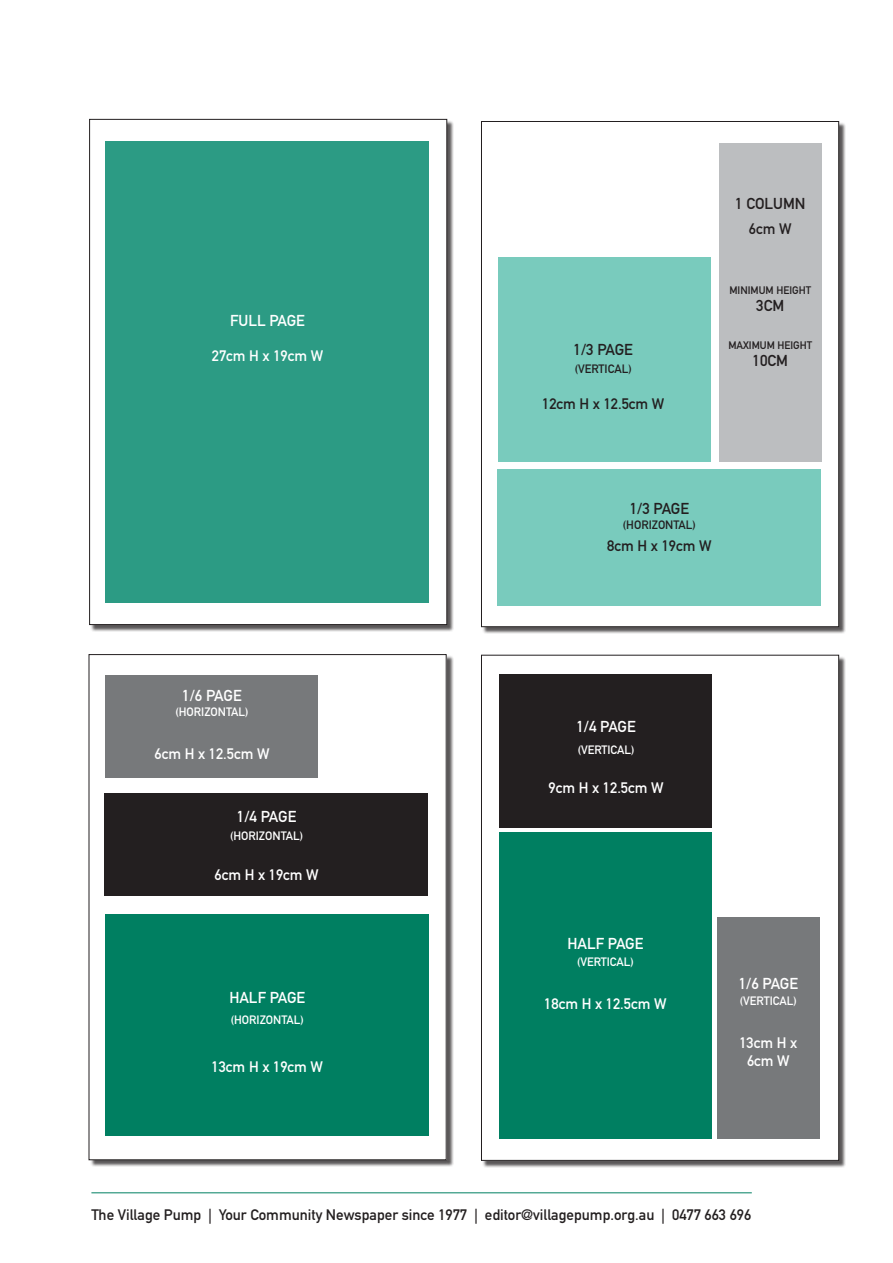
<style>
.page{position:relative;width:893px;height:1263px;background:#fff}
.page>*{position:absolute;margin:0;border:0;box-sizing:border-box;transform-origin:0 0}
.t1{font:15.6px "DIN Mittelschrift Std";color:#fff}
.t2{font:15.6px "DIN Mittelschrift Std";color:#231f20}
.t3{font:15px "DIN Mittelschrift Std";color:#231f20}
.t4{font:15px/18px "DIN Mittelschrift Std";color:#fff;text-align:center}
.t5{font:12px "DIN Mittelschrift Std";color:#fff}
.t6{font:12px "DIN Mittelschrift Std";color:#231f20}
.t7{font:10.8px "DIN Mittelschrift Std";color:#231f20}
</style>
<div class="page">
<div style="left:90px;top:655px;width:364px;height:512px;background:#231f20;opacity:.75"></div>
<div style="left:89px;top:655px;width:357px;height:505px;background:#fff"></div>
<div style="left:106px;top:914px;width:323px;height:221px;background:#007f61"></div>
<div style="left:105px;top:793px;width:323px;height:102px;background:#231f20"></div>
<div style="left:105px;top:676px;width:213px;height:102px;background:#77797b"></div>
<div style="left:482px;top:656px;width:364px;height:512px;background:#231f20;opacity:.75"></div>
<div style="left:481px;top:655px;width:358px;height:505px;background:#fff"></div>
<div style="left:499px;top:832px;width:213px;height:306px;background:#007f61"></div>
<div style="left:499px;top:675px;width:213px;height:153px;background:#231f20"></div>
<div style="left:718px;top:917px;width:102px;height:221px;background:#77797b"></div>
<div style="left:482px;top:122px;width:364px;height:512px;background:#231f20;opacity:.75"></div>
<div style="left:481px;top:121px;width:358px;height:506px;background:#fff"></div>
<div style="left:498px;top:469px;width:323px;height:136px;background:#79cbbd"></div>
<div style="left:719px;top:143px;width:102px;height:319px;background:#bcbec0"></div>
<div style="left:498px;top:258px;width:212px;height:204px;background:#79cbbd"></div>
<div style="left:90px;top:120px;width:364px;height:512px;background:#231f20;opacity:.75"></div>
<div style="left:90px;top:119px;width:357px;height:505px;background:#fff"></div>
<div style="left:106px;top:141px;width:323px;height:462px;background:#2c9b84"></div>
<hr style="left:91px;top:1192px;width:661px;height:1px;background:#007f61">
<p class="t1" style="left:230px;top:311px;width:76px">FULL PAGE</p>
<p class="t4" style="left:212px;top:346px;width:113px">27cm H x 19cm W</p>
<p class="t1" style="left:182px;top:686px;width:61px">1/6 PAGE</p>
<p class="t5" style="left:175px;top:705px;width:75px">(HORIZONTAL)</p>
<p class="t4" style="left:154px;top:745px;width:117px">6cm H x 12.5cm W</p>
<p class="t1" style="left:237px;top:808px;width:61px">1/4 PAGE</p>
<p class="t5" style="left:230px;top:829px;width:75px">(HORIZONTAL)</p>
<p class="t4" style="left:214px;top:865px;width:106px">6cm H x 19cm W</p>
<p class="t1" style="left:229px;top:988px;width:77px">HALF PAGE</p>
<p class="t5" style="left:231px;top:1013px;width:75px">(HORIZONTAL)</p>
<p class="t4" style="left:212px;top:1058px;width:113px">13cm H x 19cm W</p>
<p class="t2" style="left:574px;top:340px;width:61px">1/3 PAGE</p>
<p class="t6" style="left:575px;top:361px;width:58px">(VERTICAL)</p>
<p class="t3" style="left:542px;top:394px;width:124px">12cm H x 12.5cm W</p>
<p class="t2" style="left:735px;top:194px;width:72px">1 COLUMN</p>
<p class="t3" style="left:749px;top:219px;width:44px">6cm W</p>
<p class="t7" style="left:729px;top:284px;width:83px">MINIMUM HEIGHT</p>
<p class="t2" style="left:756px;top:297px;width:29px">3CM</p>
<p class="t7" style="left:728px;top:339px;width:85px">MAXIMUM HEIGHT</p>
<p class="t2" style="left:753px;top:351px;width:37px">10CM</p>
<p class="t2" style="left:630px;top:499px;width:61px">1/3 PAGE</p>
<p class="t6" style="left:623px;top:518px;width:75px">(HORIZONTAL)</p>
<p class="t3" style="left:607px;top:537px;width:106px">8cm H x 19cm W</p>
<p class="t1" style="left:576px;top:717px;width:61px">1/4 PAGE</p>
<p class="t5" style="left:578px;top:742px;width:58px">(VERTICAL)</p>
<p class="t4" style="left:549px;top:779px;width:117px">9cm H x 12.5cm W</p>
<p class="t1" style="left:567px;top:934px;width:77px">HALF PAGE</p>
<p class="t5" style="left:577px;top:954px;width:58px">(VERTICAL)</p>
<p class="t4" style="left:544px;top:994px;width:124px">18cm H x 12.5cm W</p>
<p class="t1" style="left:739px;top:974px;width:61px">1/6 PAGE</p>
<p class="t5" style="left:740px;top:994px;width:58px">(VERTICAL)</p>
<p class="t4" style="left:739px;top:1034px;width:59px">13cm H x<br>6cm W</p>
<p class="t3" style="left:91px;top:1205px;width:661px">The Village Pump | Your Community Newspaper since 1977 | editor@villagepump.org.au | 0477 663 696</p>
</div>
